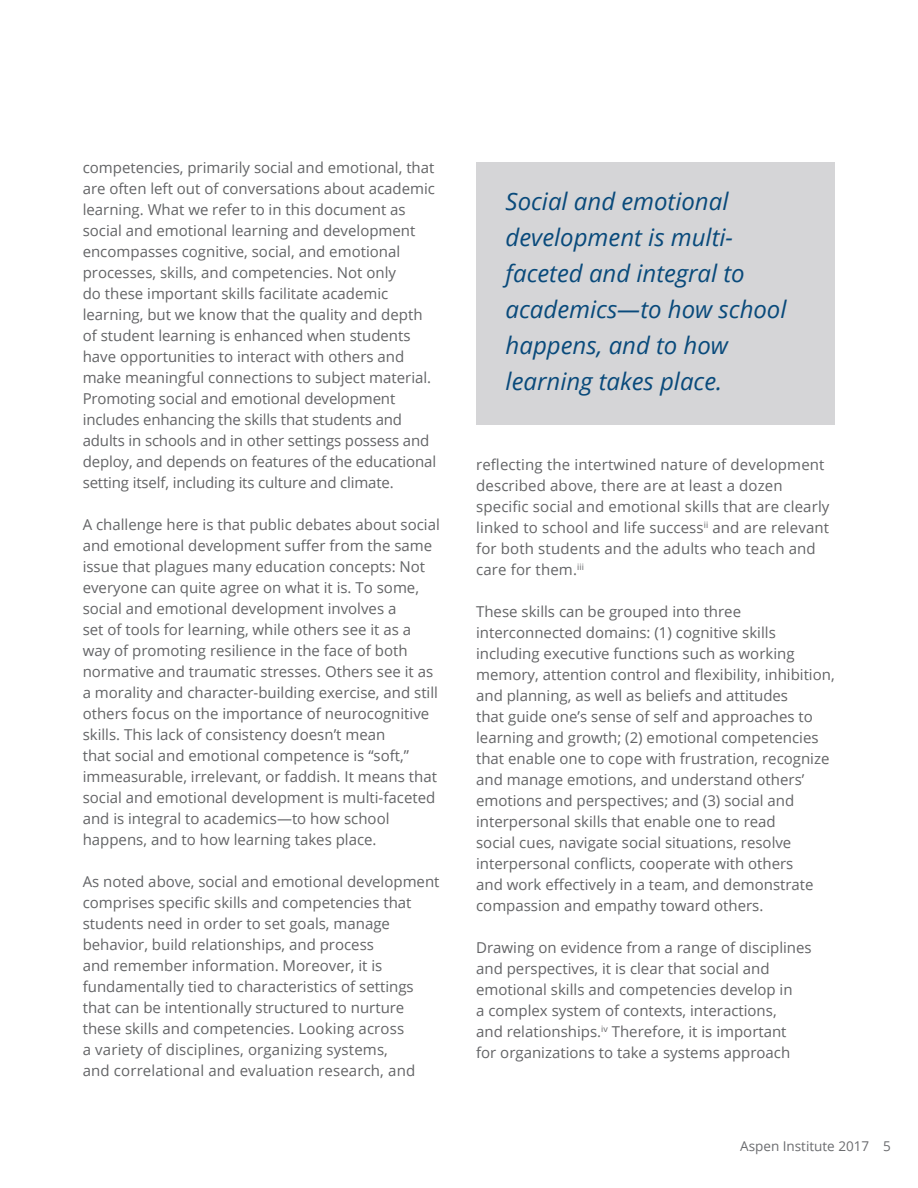
<style>
.page{position:relative;width:918px;height:1188px;background:#fff}
.page>*{position:absolute;margin:0;border:0;box-sizing:border-box;transform-origin:0 0}
.t1{font:italic 24px/36px "Open Sans";color:#094a7b}
.t2{font:15px/21px "Open Sans";color:#636466}
.t3{font:13.5px "Open Sans";color:#6b6c6f}
</style>
<div class="page">
<div style="left:476px;top:162px;width:359px;height:262px;background:#d5d5d7"></div>
<p class="t2" style="left:83px;top:157px;width:355px">competencies, primarily social and emotional, that are often left out of conversations about academic learning. What we refer to in this document as social and emotional learning and development encompasses cognitive, social, and emotional processes, skills, and competencies. Not only<br>do these important skills facilitate academic learning, but we know that the quality and depth of student learning is enhanced when students have opportunities to interact with others and make meaningful connections to subject material.<br>Promoting social and emotional development includes enhancing the skills that students and adults in schools and in other settings possess and deploy, and depends on features of the educational setting itself, including its culture and climate.</p>
<p class="t2" style="left:83px;top:514px;width:359px">A challenge here is that public debates about social and emotional development suffer from the same issue that plagues many education concepts: Not everyone can quite agree on what it is. To some, social and emotional development involves a<br>set of tools for learning, while others see it as a way of promoting resilience in the face of both normative and traumatic stresses. Others see it as a morality and character-building exercise, and still others focus on the importance of neurocognitive skills. This lack of consistency doesn’t mean<br>that social and emotional competence is “soft,” immeasurable, irrelevant, or faddish. It means that social and emotional development is multi-faceted and is integral to academics—to how school happens, and to how learning takes place.</p>
<p class="t2" style="left:83px;top:871px;width:358px">As noted above, social and emotional development comprises specific skills and competencies that students need in order to set goals, manage behavior, build relationships, and process<br>and remember information. Moreover, it is fundamentally tied to characteristics of settings that can be intentionally structured to nurture these skills and competencies. Looking across<br>a variety of disciplines, organizing systems,<br>and correlational and evaluation research, and</p>
<h1 class="t1" style="left:506px;top:183px;width:282px">Social and emotional development is multi&shy;faceted and integral to academics—to how school happens, and to how learning takes place.</h1>
<p class="t2" style="left:476px;top:453px;width:355px">reflecting the intertwined nature of development described above, there are at least a dozen specific social and emotional skills that are clearly linked to school and life success<sup>ii</sup> and are relevant for both students and the adults who teach and care for them.<sup>iii</sup></p>
<p class="t2" style="left:476px;top:600px;width:360px">These skills can be grouped into three interconnected domains: (1) cognitive skills including executive functions such as working memory, attention control and flexibility, inhibition, and planning, as well as beliefs and attitudes<br>that guide one’s sense of self and approaches to learning and growth; (2) emotional competencies that enable one to cope with frustration, recognize and manage emotions, and understand others’ emotions and perspectives; and (3) social and interpersonal skills that enable one to read<br>social cues, navigate social situations, resolve interpersonal conflicts, cooperate with others<br>and work effectively in a team, and demonstrate compassion and empathy toward others.</p>
<p class="t2" style="left:476px;top:936px;width:337px">Drawing on evidence from a range of disciplines and perspectives, it is clear that social and emotional skills and competencies develop in<br>a complex system of contexts, interactions,<br>and relationships.<sup>iv</sup> Therefore, it is important<br>for organizations to take a systems approach</p>
<p class="t3" style="left:740px;top:1137px;width:152px">Aspen Institute 2017 5</p>
</div>
